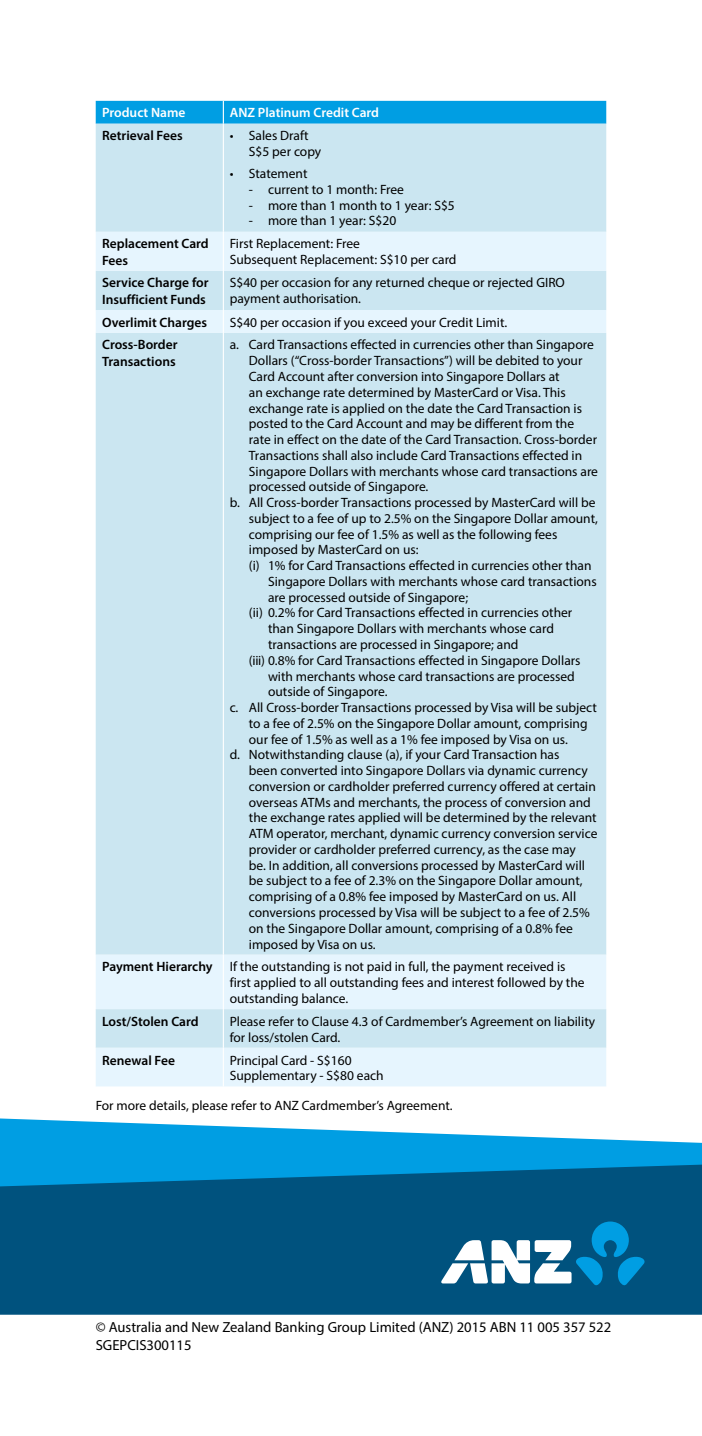
<style>
.page{position:relative;width:702px;height:1436px;background:#fff}
.page>*{position:absolute;margin:0;border:0;box-sizing:border-box;transform-origin:0 0}
.t1{font:14.62px/17.6px "Myriad Pro";color:#000}
.t2{font:13.5px/15.8px "Myriad Pro";color:#000}
.t3{font:600 13.5px/16.2px "Myriad Pro";color:#000}
.t4{font:600 13.5px "Myriad Pro";color:#fff}
</style>
<div class="page">
<div style="left:96px;top:124px;width:510px;height:108px;background:#cbe6f1"></div>
<svg style="left:96px;top:232px;width:510px;height:854px;background:#cfe8f3"></svg>
<div style="left:96px;top:101px;width:510px;height:23px;background:#009ee3"></div>
<hr style="left:223px;top:124px;width:1px;height:108px;background:#fff">
<hr style="left:223px;top:232px;width:1px;height:39px;background:#fff">
<hr style="left:223px;top:271px;width:1px;height:39px;background:#fff">
<svg style="left:223px;top:310px;width:1px;height:23px"></svg>
<hr style="left:223px;top:333px;width:1px;height:621px;background:#fff">
<hr style="left:223px;top:954px;width:1px;height:54px;background:#fff">
<hr style="left:223px;top:1008px;width:1px;height:39px;background:#fff">
<hr style="left:223px;top:1047px;width:1px;height:39px;background:#fff">
<div style="left:0;top:1186px;width:702px;height:128px;background:#00527e"></div>
<svg style="left:0;top:1118px;width:702px;height:68px;fill:#009ee3"></svg>
<svg style="left:441px;top:1221px;width:204px;height:64px"></svg>
<p class="t4" style="left:102px;top:104px;width:85px">Product Name</p>
<p class="t4" style="left:230px;top:104px;width:151px">ANZ Platinum Credit Card</p>
<p class="t3" style="left:102px;top:127px;width:82px">Retrieval Fees</p>
<p class="t2" style="left:249px;top:128px;width:74px;text-indent:-19px">• Sales Draft<br>S$5 per copy</p>
<p class="t2" style="left:230px;top:165px;width:79px">• Statement</p>
<p class="t2" style="left:249px;top:181px;width:157px">- current to 1 month: Free</p>
<p class="t2" style="left:249px;top:197px;width:207px">- more than 1 month to 1 year: S$5</p>
<p class="t2" style="left:249px;top:213px;width:149px">- more than 1 year: S$20</p>
<p class="t3" style="left:102px;top:235px;width:108px">Replacement Card<br>Fees</p>
<p class="t2" style="left:230px;top:236px;width:228px">First Replacement: Free<br>Subsequent Replacement: S$10 per card</p>
<p class="t3" style="left:102px;top:274px;width:108px">Service Charge for<br>Insufficient Funds</p>
<p class="t2" style="left:230px;top:275px;width:337px">S$40 per occasion for any returned cheque or rejected GIRO payment authorisation.</p>
<p class="t3" style="left:102px;top:313px;width:106px">Overlimit Charges</p>
<p class="t2" style="left:230px;top:314px;width:279px">S$40 per occasion if you exceed your Credit Limit.</p>
<p class="t3" style="left:102px;top:336px;width:77px">Cross-Border<br>Transactions</p>
<p class="t2" style="left:230px;top:337px;width:365px">a. Card Transactions effected in currencies other than Singapore</p>
<p class="t2" style="left:249px;top:352px;width:335px">Dollars (“Cross-border Transactions”) will be debited to your</p>
<p class="t2" style="left:249px;top:368px;width:312px">Card Account after conversion into Singapore Dollars at</p>
<p class="t2" style="left:249px;top:384px;width:318px">an exchange rate determined by MasterCard or Visa. This</p>
<p class="t2" style="left:249px;top:400px;width:335px">exchange rate is applied on the date the Card Transaction is</p>
<p class="t2" style="left:249px;top:415px;width:327px">posted to the Card Account and may be different from the</p>
<p class="t2" style="left:249px;top:431px;width:349px">rate in effect on the date of the Card Transaction. Cross-border</p>
<p class="t2" style="left:249px;top:447px;width:335px">Transactions shall also include Card Transactions effected in</p>
<p class="t2" style="left:249px;top:463px;width:350px">Singapore Dollars with merchants whose card transactions are</p>
<p class="t2" style="left:249px;top:478px;width:181px">processed outside of Singapore.</p>
<p class="t2" style="left:230px;top:494px;width:367px">b. All Cross-border Transactions processed by MasterCard will be</p>
<p class="t2" style="left:249px;top:510px;width:350px">subject to a fee of up to 2.5% on the Singapore Dollar amount,</p>
<p class="t2" style="left:249px;top:526px;width:310px">comprising our fee of 1.5% as well as the following fees</p>
<p class="t2" style="left:249px;top:541px;width:171px">imposed by MasterCard on us:</p>
<p class="t2" style="left:249px;top:557px;width:344px">(i) 1% for Card Transactions effected in currencies other than</p>
<p class="t2" style="left:268px;top:573px;width:330px">Singapore Dollars with merchants whose card transactions</p>
<p class="t2" style="left:268px;top:589px;width:202px">are processed outside of Singapore;</p>
<p class="t2" style="left:249px;top:604px;width:325px">(ii) 0.2% for Card Transactions effected in currencies other</p>
<p class="t2" style="left:268px;top:620px;width:287px">than Singapore Dollars with merchants whose card</p>
<p class="t2" style="left:268px;top:636px;width:252px">transactions are processed in Singapore; and</p>
<p class="t2" style="left:249px;top:652px;width:333px">(iii) 0.8% for Card Transactions effected in Singapore Dollars</p>
<p class="t2" style="left:268px;top:667px;width:308px">with merchants whose card transactions are processed</p>
<p class="t2" style="left:268px;top:683px;width:121px">outside of Singapore.</p>
<p class="t2" style="left:230px;top:699px;width:369px">c. All Cross-border Transactions processed by Visa will be subject</p>
<p class="t2" style="left:249px;top:715px;width:340px">to a fee of 2.5% on the Singapore Dollar amount, comprising</p>
<p class="t2" style="left:249px;top:730px;width:320px">our fee of 1.5% as well as a 1% fee imposed by Visa on us.</p>
<p class="t2" style="left:230px;top:746px;width:331px">d. Notwithstanding clause (a), if your Card Transaction has</p>
<p class="t2" style="left:249px;top:762px;width:340px">been converted into Singapore Dollars via dynamic currency</p>
<p class="t2" style="left:249px;top:778px;width:348px">conversion or cardholder preferred currency offered at certain</p>
<p class="t2" style="left:249px;top:793px;width:343px">overseas ATMs and merchants, the process of conversion and</p>
<p class="t2" style="left:249px;top:809px;width:349px">the exchange rates applied will be determined by the relevant</p>
<p class="t2" style="left:249px;top:825px;width:350px">ATM operator, merchant, dynamic currency conversion service</p>
<p class="t2" style="left:249px;top:841px;width:328px">provider or cardholder preferred currency, as the case may</p>
<p class="t2" style="left:249px;top:857px;width:337px">be. In addition, all conversions processed by MasterCard will</p>
<p class="t2" style="left:249px;top:872px;width:335px">be subject to a fee of 2.3% on the Singapore Dollar amount,</p>
<p class="t2" style="left:249px;top:888px;width:329px">comprising of a 0.8% fee imposed by MasterCard on us. All</p>
<p class="t2" style="left:249px;top:904px;width:342px">conversions processed by Visa will be subject to a fee of 2.5%</p>
<p class="t2" style="left:249px;top:920px;width:325px">on the Singapore Dollar amount, comprising of a 0.8% fee</p>
<p class="t2" style="left:249px;top:935px;width:128px">imposed by Visa on us.</p>
<p class="t3" style="left:102px;top:958px;width:112px">Payment Hierarchy</p>
<p class="t2" style="left:230px;top:958px;width:356px">If the outstanding is not paid in full, the payment received is first applied to all outstanding fees and interest followed by the outstanding balance.</p>
<p class="t3" style="left:102px;top:1012px;width:98px">Lost/Stolen Card</p>
<p class="t2" style="left:230px;top:1013px;width:367px">Please refer to Clause 4.3 of Cardmember’s Agreement on liability for loss/stolen Card.</p>
<p class="t3" style="left:102px;top:1051px;width:74px">Renewal Fee</p>
<p class="t2" style="left:230px;top:1051px;width:155px">Principal Card - S$160<br>Supplementary - S$80 each</p>
<p class="t2" style="left:96px;top:1097px;width:358px">For more details, please refer to ANZ Cardmember’s Agreement.</p>
<p class="t1" style="left:96px;top:1317px;width:517px">© Australia and New Zealand Banking Group Limited (ANZ) 2015 ABN 11 005 357 522<br>SGEPCIS300115</p>
</div>
